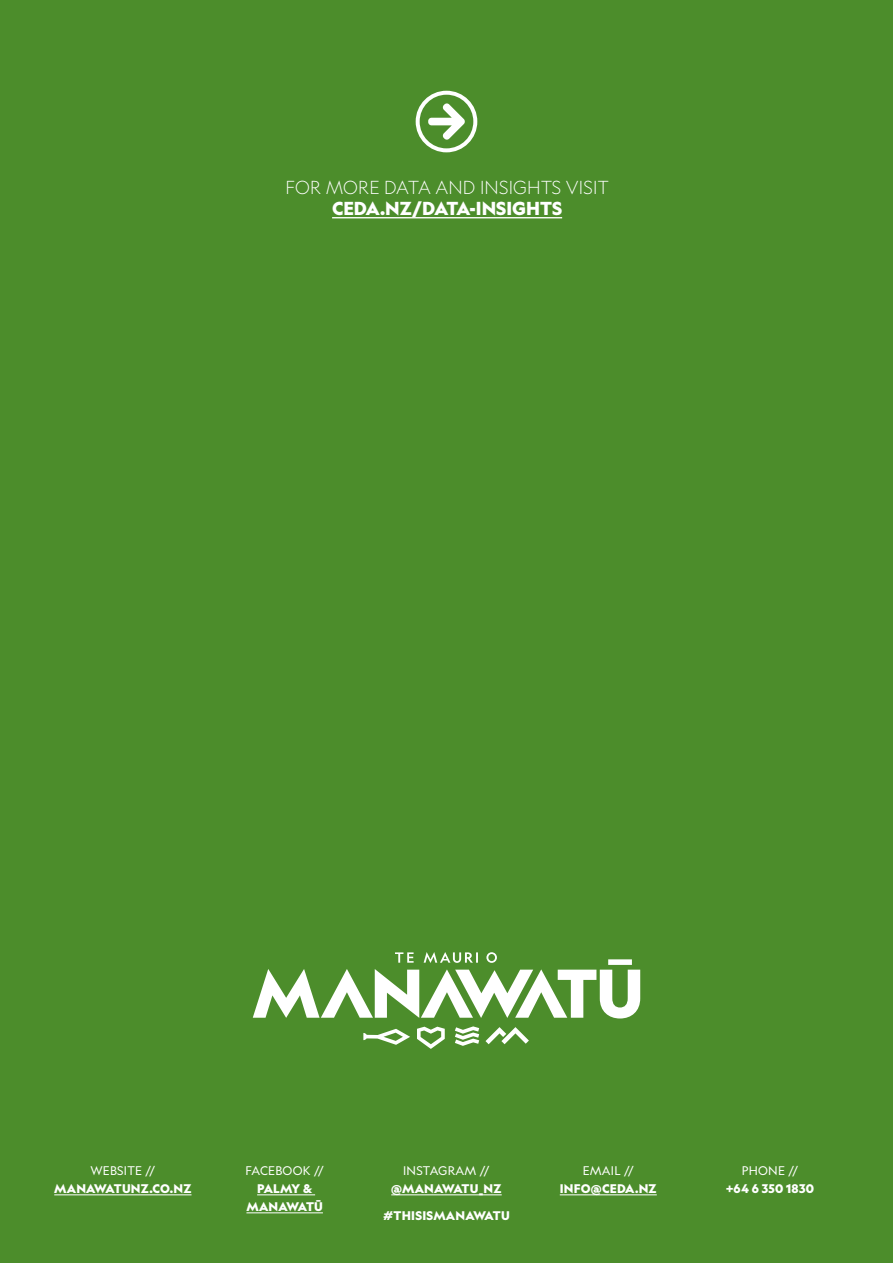
<style>
.page{position:relative;width:893px;height:1263px;background:#4c8d2b}
.page>*{position:absolute;margin:0;border:0;box-sizing:border-box;transform-origin:0 0}
.t1{font:300 18px "Geograph";letter-spacing:.01em;color:#fff}
.t2{font:900 18px "Geograph";color:#fff}
.t3{font:900 12px/18px "Geograph";letter-spacing:.02em;color:#fff;text-align:center}
.t4{font:12px "Geograph";letter-spacing:.02em;color:#fff}
</style>
<div class="page">
<hr style="left:54px;top:1194px;width:138px;height:1px;background:#fff">
<hr style="left:257px;top:1194px;width:58px;height:1px;background:#fff">
<hr style="left:246px;top:1212px;width:77px;height:1px;background:#fff">
<hr style="left:391px;top:1194px;width:111px;height:1px;background:#fff">
<hr style="left:560px;top:1194px;width:97px;height:1px;background:#fff">
<svg style="left:253px;top:952px;width:387px;height:97px"></svg>
<hr style="left:332px;top:217px;width:230px;height:1px;background:#fff">
<svg style="left:416px;top:91px;width:61px;height:61px"></svg>
<h1 class="t1" style="left:286px;top:176px;width:325px">FOR MORE DATA AND INSIGHTS VISIT</h1>
<h1 class="t2" style="left:332px;top:196px;width:232px">CEDA.NZ/DATA-INSIGHTS</h1>
<p class="t4" style="left:90px;top:1163px;width:67px">WEBSITE //</p>
<p class="t3" style="left:54px;top:1179px;width:139px">MANAWATUNZ.CO.NZ</p>
<p class="t4" style="left:245px;top:1163px;width:80px">FACEBOOK //</p>
<p class="t3" style="left:246px;top:1179px;width:78px">PALMY &amp;<br>MANAWATŪ</p>
<p class="t4" style="left:403px;top:1163px;width:88px">INSTAGRAM //</p>
<p class="t3" style="left:391px;top:1179px;width:112px">@MANAWATU_NZ</p>
<p class="t3" style="left:383px;top:1206px;width:128px">#THISISMANAWATU</p>
<p class="t4" style="left:583px;top:1163px;width:53px">EMAIL //</p>
<p class="t3" style="left:560px;top:1179px;width:98px">INFO@CEDA.NZ</p>
<p class="t4" style="left:742px;top:1163px;width:58px">PHONE //</p>
<p class="t3" style="left:726px;top:1179px;width:89px">+64 6 350 1830</p>
</div>
